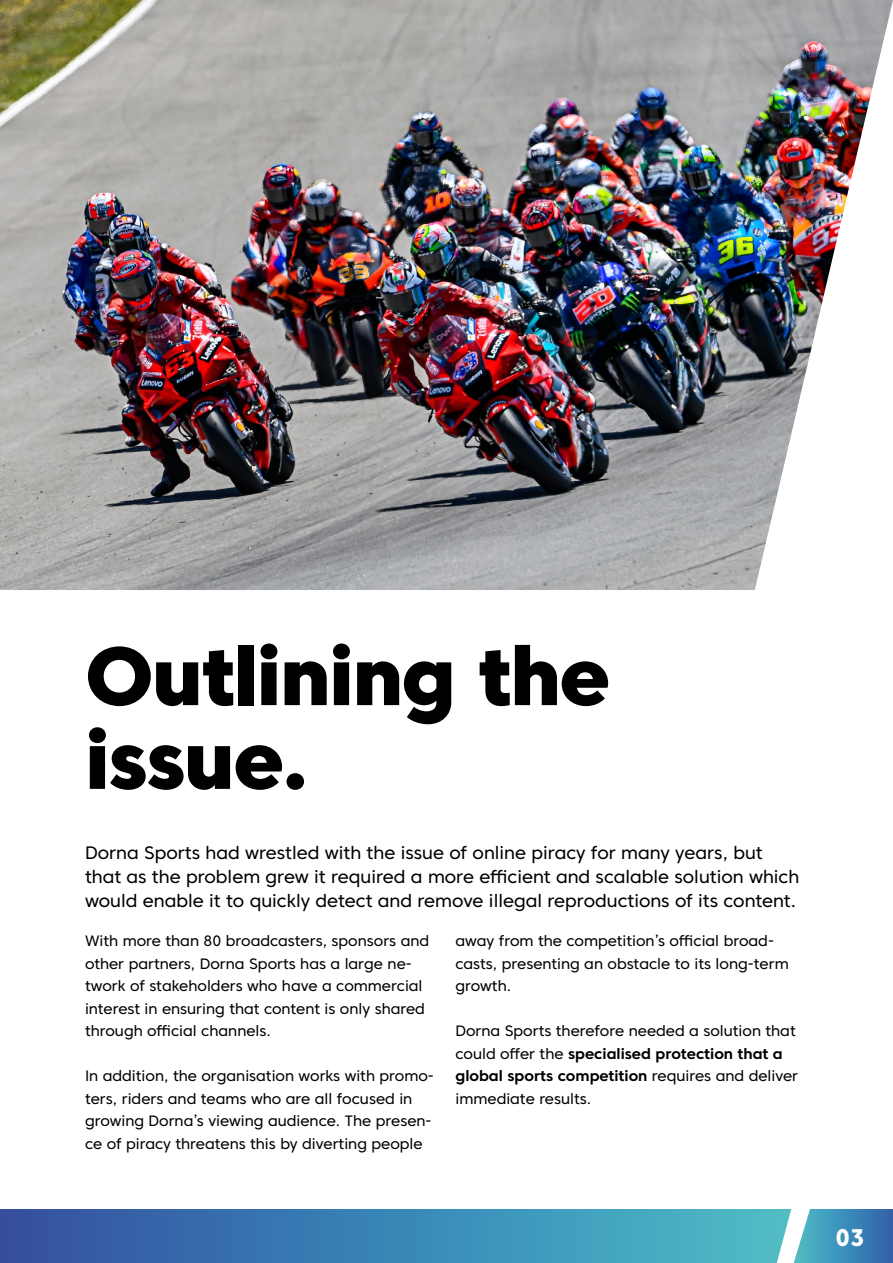
<style>
.page{position:relative;width:893px;height:1263px;background:#fff}
.page>*{position:absolute;margin:0;border:0;box-sizing:border-box;transform-origin:0 0}
.t1{font:800 82.5px/83.7px "Core Sans C 85";letter-spacing:-.02em;color:#000}
.t2{font:800 24px "Core Sans C 75";color:#fff}
.t3{font:18px/24px "Core Sans C 45";color:#000}
.t4{font:15px/22.5px "Core Sans C 45";color:#000}
.t5{font:700 15px/22.5px "Core Sans C 65";color:#000}
.s1{font-family:"Core Sans C 45";font-weight:400}
</style>
<div class="page">
<img style="left:0;top:0;width:893px;height:590px">
<svg style="left:0;top:1209px;width:893px;height:54px;background:#4088b6"></svg>
<h1 class="t1" style="left:85px;top:634px;width:527px">Outlining the issue.</h1>
<p class="t3" style="left:85px;top:841px;width:716px">Dorna Sports had wrestled with the issue of online piracy for many years, but that as the problem grew it required a more efficient and scalable solution which would enable it to quickly detect and remove illegal reproductions of its content.</p>
<p class="t4" style="left:455px;top:930px;width:335px">away from the competition’s official broad&shy;casts, presenting an obstacle to its long-term growth.</p>
<p class="t4" style="left:455px;top:1020px;width:342px">Dorna Sports therefore needed a solution that</p>
<p class="t5" style="left:455px;top:1042px;width:344px"><span class="s1">could offer the</span> specialised protection that a global sports competition <span class="s1">requires and deliver</span></p>
<p class="t4" style="left:455px;top:1087px;width:137px">immediate results.</p>
<p class="t4" style="left:85px;top:930px;width:346px">With more than 80 broadcasters, sponsors and other partners, Dorna Sports has a large ne&shy;twork of stakeholders who have a commercial interest in ensuring that content is only shared through official channels.</p>
<p class="t4" style="left:85px;top:1065px;width:350px">In addition, the organisation works with promo&shy;ters, riders and teams who are all focused in growing Dorna’s viewing audience. The presen&shy;ce of piracy threatens this by diverting people</p>
<h2 class="t2" style="left:836px;top:1223px;width:31px">03</h2>
</div>
